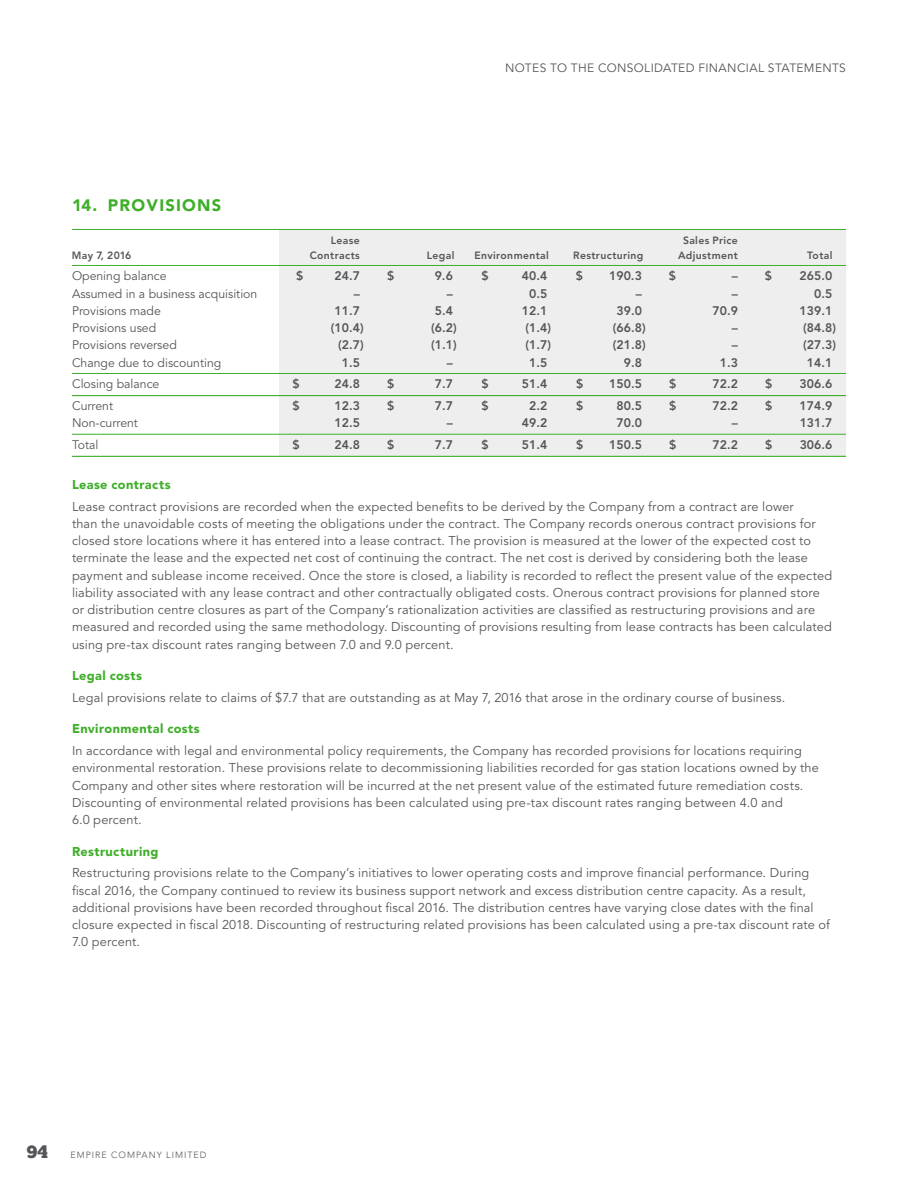
<style>
.page{position:relative;width:918px;height:1188px;background:#fff}
.page>*{position:absolute;margin:0;border:0;box-sizing:border-box;transform-origin:0 0}
.t1{font:900 16.5px "Avenir";color:#3fae29}
.t2{font:12.75px/17.2px "Avenir";letter-spacing:.01em;color:#555559}
.t3{font:900 12.75px "Avenir";letter-spacing:.03em;color:#3fae29}
.t4{font:800 12.3px "Avenir";letter-spacing:.005em;color:#555559}
.t5{font:12.3px "Avenir";color:#555559}
.t6{font:12px "Avenir";letter-spacing:.03em;color:#555559}
.t7{font:800 10.5px "Avenir";letter-spacing:.035em;color:#555559}
.t8{font:300 9px "Avenir";letter-spacing:.11em;color:#555559}
.s1{font-family:"Chunk Five Ex";font-weight:400;font-size:18px}
</style>
<div class="page">
<div style="left:279px;top:230px;width:567px;height:226px;background:#eee"></div>
<hr style="left:72px;top:229px;width:774px;height:1px;background:#3fae29">
<hr style="left:72px;top:265px;width:774px;height:1px;background:#3fae29">
<hr style="left:72px;top:373px;width:774px;height:1px;background:#3fae29">
<hr style="left:72px;top:395px;width:774px;height:1px;background:#3fae29">
<hr style="left:72px;top:434px;width:774px;height:1px;background:#3fae29">
<hr style="left:72px;top:456px;width:774px;height:1px;background:#3fae29">
<p class="t1" style="left:72px;top:195px;width:60px">14. Provisions</p>
<p class="t6" style="left:505px;top:61px;width:342px">Notes to the Con solidated Financial Statements</p>
<p class="t7" style="left:331px;top:234px;width:31px">Lease</p>
<p class="t7" style="left:683px;top:234px;width:56px">Sales Price</p>
<p class="t7" style="left:72px;top:249px;width:61px">May 7, 2016</p>
<p class="t7" style="left:310px;top:249px;width:52px">Contracts</p>
<p class="t7" style="left:427px;top:249px;width:29px">Legal</p>
<p class="t7" style="left:474px;top:249px;width:76px">Environmental</p>
<p class="t7" style="left:573px;top:249px;width:72px">Restructuring</p>
<p class="t7" style="left:678px;top:249px;width:61px">Adjustment</p>
<p class="t7" style="left:807px;top:249px;width:27px">Total</p>
<p class="t5" style="left:72px;top:269px;width:96px">Opening balance</p>
<p class="t4" style="left:296px;top:269px;width:9px">$</p>
<p class="t4" style="left:334px;top:269px;width:27px">24.7</p>
<p class="t4" style="left:387px;top:269px;width:9px">$</p>
<p class="t4" style="left:435px;top:269px;width:20px">9.6</p>
<p class="t4" style="left:481px;top:269px;width:9px">$</p>
<p class="t4" style="left:522px;top:269px;width:27px">40.4</p>
<p class="t4" style="left:576px;top:269px;width:9px">$</p>
<p class="t4" style="left:609px;top:269px;width:34px">190.3</p>
<p class="t4" style="left:669px;top:269px;width:9px">$</p>
<p class="t4" style="left:732px;top:269px;width:42px">– $</p>
<p class="t4" style="left:800px;top:269px;width:34px">265.0</p>
<p class="t5" style="left:72px;top:286px;width:187px">Assumed in a business acquisition</p>
<p class="t4" style="left:354px;top:286px;width:8px">–</p>
<p class="t4" style="left:447px;top:286px;width:8px">–</p>
<p class="t4" style="left:529px;top:286px;width:20px">0.5</p>
<p class="t4" style="left:636px;top:286px;width:8px">–</p>
<p class="t4" style="left:732px;top:286px;width:8px">–</p>
<p class="t4" style="left:814px;top:286px;width:20px">0.5</p>
<p class="t5" style="left:72px;top:303px;width:90px">Provisions made</p>
<p class="t4" style="left:334px;top:303px;width:27px">11.7</p>
<p class="t4" style="left:435px;top:303px;width:20px">5.4</p>
<p class="t4" style="left:522px;top:303px;width:27px">12.1</p>
<p class="t4" style="left:616px;top:303px;width:27px">39.0</p>
<p class="t4" style="left:712px;top:303px;width:27px">70.9</p>
<p class="t4" style="left:800px;top:303px;width:34px">139.1</p>
<p class="t5" style="left:72px;top:321px;width:86px">Provisions used</p>
<p class="t4" style="left:331px;top:320px;width:34px">(10.4)</p>
<p class="t4" style="left:431px;top:320px;width:27px">(6.2)</p>
<p class="t4" style="left:526px;top:320px;width:27px">(1.4)</p>
<p class="t4" style="left:613px;top:320px;width:34px">(66.8)</p>
<p class="t4" style="left:732px;top:320px;width:8px">–</p>
<p class="t4" style="left:803px;top:320px;width:34px">(84.8)</p>
<p class="t5" style="left:72px;top:338px;width:106px">Provisions reversed</p>
<p class="t4" style="left:338px;top:338px;width:27px">(2.7)</p>
<p class="t4" style="left:431px;top:338px;width:27px">(1.1)</p>
<p class="t4" style="left:526px;top:338px;width:27px">(1.7)</p>
<p class="t4" style="left:613px;top:338px;width:34px">(21.8)</p>
<p class="t4" style="left:732px;top:338px;width:8px">–</p>
<p class="t4" style="left:803px;top:338px;width:34px">(27.3)</p>
<p class="t5" style="left:72px;top:355px;width:151px">Change due to discounting</p>
<p class="t4" style="left:342px;top:355px;width:20px">1.5</p>
<p class="t4" style="left:447px;top:355px;width:8px">–</p>
<p class="t4" style="left:529px;top:355px;width:20px">1.5</p>
<p class="t4" style="left:624px;top:355px;width:20px">9.8</p>
<p class="t4" style="left:720px;top:355px;width:20px">1.3</p>
<p class="t4" style="left:807px;top:355px;width:27px">14.1</p>
<p class="t5" style="left:72px;top:377px;width:89px">Closing balance</p>
<p class="t4" style="left:293px;top:377px;width:9px">$</p>
<p class="t4" style="left:334px;top:377px;width:27px">24.8</p>
<p class="t4" style="left:387px;top:377px;width:9px">$</p>
<p class="t4" style="left:435px;top:377px;width:20px">7.7</p>
<p class="t4" style="left:482px;top:377px;width:9px">$</p>
<p class="t4" style="left:522px;top:377px;width:27px">51.4</p>
<p class="t4" style="left:576px;top:377px;width:9px">$</p>
<p class="t4" style="left:609px;top:377px;width:34px">150.5</p>
<p class="t4" style="left:669px;top:377px;width:9px">$</p>
<p class="t4" style="left:712px;top:377px;width:27px">72.2</p>
<p class="t4" style="left:765px;top:377px;width:9px">$</p>
<p class="t4" style="left:800px;top:377px;width:34px">306.6</p>
<p class="t5" style="left:72px;top:399px;width:43px">Current</p>
<p class="t4" style="left:293px;top:399px;width:9px">$</p>
<p class="t4" style="left:334px;top:399px;width:27px">12.3</p>
<p class="t4" style="left:387px;top:399px;width:9px">$</p>
<p class="t4" style="left:435px;top:399px;width:20px">7.7</p>
<p class="t4" style="left:482px;top:399px;width:9px">$</p>
<p class="t4" style="left:529px;top:399px;width:20px">2.2</p>
<p class="t4" style="left:576px;top:399px;width:9px">$</p>
<p class="t4" style="left:616px;top:399px;width:27px">80.5</p>
<p class="t4" style="left:669px;top:399px;width:9px">$</p>
<p class="t4" style="left:712px;top:399px;width:27px">72.2</p>
<p class="t4" style="left:765px;top:399px;width:9px">$</p>
<p class="t4" style="left:800px;top:399px;width:34px">174.9</p>
<p class="t5" style="left:72px;top:416px;width:68px">Non-current</p>
<p class="t4" style="left:334px;top:416px;width:27px">12.5</p>
<p class="t4" style="left:447px;top:416px;width:8px">–</p>
<p class="t4" style="left:522px;top:416px;width:27px">49.2</p>
<p class="t4" style="left:616px;top:416px;width:27px">70.0</p>
<p class="t4" style="left:732px;top:416px;width:8px">–</p>
<p class="t4" style="left:800px;top:416px;width:34px">131.7</p>
<p class="t5" style="left:72px;top:438px;width:28px">Total</p>
<p class="t4" style="left:293px;top:438px;width:9px">$</p>
<p class="t4" style="left:334px;top:438px;width:27px">24.8</p>
<p class="t4" style="left:387px;top:438px;width:9px">$</p>
<p class="t4" style="left:435px;top:438px;width:20px">7.7</p>
<p class="t4" style="left:482px;top:438px;width:9px">$</p>
<p class="t4" style="left:522px;top:438px;width:27px">51.4</p>
<p class="t4" style="left:576px;top:438px;width:9px">$</p>
<p class="t4" style="left:609px;top:438px;width:34px">150.5</p>
<p class="t4" style="left:669px;top:438px;width:9px">$</p>
<p class="t4" style="left:712px;top:438px;width:27px">72.2</p>
<p class="t4" style="left:765px;top:438px;width:9px">$</p>
<p class="t4" style="left:800px;top:438px;width:34px">306.6</p>
<p class="t3" style="left:72px;top:477px;width:100px">Lease contracts</p>
<p class="t2" style="left:72px;top:498px;width:762px">Lease contract provisions are recorded when the expected benefits to be derived by the Company from a contract are lower<br>than the unavoidable costs of meeting the obligations under the contract. The Company records onerous contract provisions for closed store locations where it has entered into a lease contract. The provision is measured at the lower of the expected cost to terminate the lease and the expected net cost of continuing the contract. The net cost is derived by considering both the lease payment and sublease income received. Once the store is closed, a liability is recorded to reflect the present value of the expected liability associated with any lease contract and other contractually obligated costs. Onerous contract provisions for planned store or distribution centre closures as part of the Company’s rationalization activities are classified as restructuring provisions and are measured and recorded using the same methodology. Discounting of provisions resulting from lease contracts has been calculated using pre-tax discount rates ranging between 7.0 and 9.0 percent.</p>
<p class="t3" style="left:72px;top:668px;width:72px">Legal costs</p>
<p class="t2" style="left:72px;top:689px;width:715px">Legal provisions relate to claims of $7.7 that are outstanding as at May 7, 2016 that arose in the ordinary course of business.</p>
<p class="t3" style="left:72px;top:721px;width:129px">Environmental costs</p>
<p class="t2" style="left:72px;top:742px;width:748px">In accordance with legal and environmental policy requirements, the Company has recorded provisions for locations requiring environmental restoration. These provisions relate to decommissioning liabilities recorded for gas station locations owned by the Company and other sites where restoration will be incurred at the net present value of the estimated future remediation costs.<br>Discounting of environmental related provisions has been calculated using pre-tax discount rates ranging between 4.0 and<br>6.0 percent.</p>
<p class="t3" style="left:72px;top:843px;width:88px">Restructuring</p>
<p class="t2" style="left:72px;top:865px;width:759px">Restructuring provisions relate to the Company’s initiatives to lower operating costs and improve financial performance. During fiscal 2016, the Company continued to review its business support network and excess distribution centre capacity. As a result, additional provisions have been recorded throughout fiscal 2016. The distribution centres have varying close dates with the final closure expected in fiscal 2018. Discounting of restructuring related provisions has been calculated using a pre-tax discount rate of 7.0 percent.</p>
<p class="t8" style="left:27px;top:1150px;width:181px"><span class="s1">94</span> EMPIRE COMPANY LIMITED</p>
</div>
